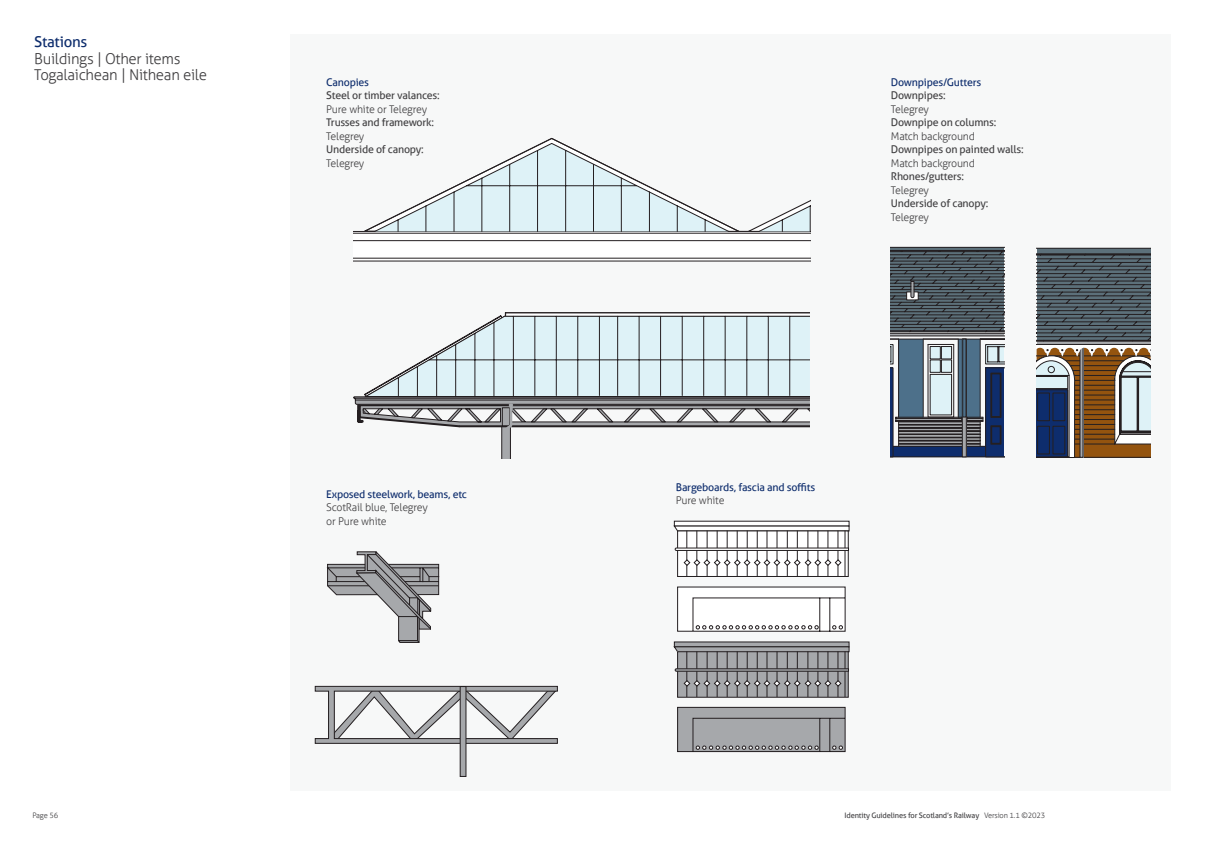
<style>
.page{position:relative;width:1205px;height:851px;background:#fff}
.page>*{position:absolute;margin:0;border:0;box-sizing:border-box;transform-origin:0 0}
.t1{font:300 15px/16.9px "Scot Rail Aller";letter-spacing:-.02em;color:#414042}
.t2{font:15px "Scot Rail Aller";letter-spacing:-.02em;color:#0e2d6d}
.t3{font:10.62px "Scot Rail Aller";letter-spacing:-.02em;color:#414042}
.t4{font:300 10.62px/13.5px "Scot Rail Aller";letter-spacing:-.02em;color:#414042}
.t5{font:10.62px "Scot Rail Aller";letter-spacing:-.02em;color:#0e2d6d}
.t6{font:7.5px "Scot Rail Aller";letter-spacing:-.02em;color:#414042}
.t7{font:300 7.5px "Scot Rail Aller";letter-spacing:-.025em;color:#414042}
.s1{font-weight:300}
</style>
<div class="page">
<div style="left:290px;top:34px;width:880px;height:756px;background:#f7f8f8"></div>
<svg style="left:353px;top:138px;width:457px;height:123px"></svg>
<svg style="left:353px;top:312px;width:457px;height:147px"></svg>
<svg style="left:315px;top:686px;width:243px;height:57px"></svg>
<div style="left:460px;top:686px;width:6px;height:90px;background:#a6a8ab"></div>
<div style="left:460px;top:686px;width:6px;height:90px;border:1px solid #241f21"></div>
<div style="left:399px;top:616px;width:18px;height:24px;background:#a6a8ab"></div>
<div style="left:398px;top:616px;width:20px;height:24px;border:1px solid #241f21"></div>
<svg style="left:398px;top:640px;width:22px;height:2px"></svg>
<svg style="left:327px;top:551px;width:112px;height:78px"></svg>
<div style="left:890px;top:247px;width:114px;height:85px;background:#5c707a"></div>
<hr style="left:890px;top:247px;width:114px;height:1px;background:#241f21">
<svg style="left:890px;top:250px;width:114px;height:207px"></svg>
<div style="left:962px;top:339px;width:4px;height:118px;border:1px solid #241f21"></div>
<div style="left:962px;top:339px;width:4px;height:78px;border:1px solid #241f21"></div>
<svg style="left:1036px;top:248px;width:115px;height:210px;background:#6c6a67"></svg>
<hr style="left:1036px;top:344px;width:114px;height:1px;background:#241f21">
<div style="left:674px;top:521px;width:175px;height:5px;background:#fff"></div>
<svg style="left:673px;top:525px;width:176px;height:6px"></svg>
<div style="left:677px;top:531px;width:171px;height:45px;background:#fff"></div>
<div style="left:677px;top:530px;width:171px;height:46px;border:1px solid #241f21"></div>
<hr style="left:686px;top:530px;width:1px;height:46px;background:#241f21">
<hr style="left:696px;top:530px;width:1px;height:46px;background:#241f21">
<hr style="left:707px;top:530px;width:1px;height:46px;background:#241f21">
<hr style="left:717px;top:530px;width:1px;height:46px;background:#241f21">
<hr style="left:727px;top:530px;width:1px;height:46px;background:#241f21">
<hr style="left:737px;top:530px;width:1px;height:46px;background:#241f21">
<hr style="left:747px;top:530px;width:1px;height:46px;background:#241f21">
<hr style="left:757px;top:530px;width:1px;height:46px;background:#241f21">
<hr style="left:767px;top:530px;width:1px;height:46px;background:#241f21">
<hr style="left:777px;top:530px;width:1px;height:46px;background:#241f21">
<hr style="left:787px;top:530px;width:1px;height:46px;background:#241f21">
<hr style="left:797px;top:530px;width:1px;height:46px;background:#241f21">
<hr style="left:808px;top:530px;width:1px;height:46px;background:#241f21">
<hr style="left:818px;top:530px;width:1px;height:46px;background:#241f21">
<hr style="left:828px;top:530px;width:1px;height:46px;background:#241f21">
<hr style="left:838px;top:530px;width:1px;height:46px;background:#241f21">
<hr style="left:845px;top:530px;width:1px;height:46px;background:#241f21">
<svg style="left:675px;top:547px;width:174px;height:3px"></svg>
<svg style="left:684px;top:559px;width:157px;height:7px"></svg>
<svg style="left:677px;top:586px;width:168px;height:45px"></svg>
<svg style="left:674px;top:642px;width:175px;height:4px"></svg>
<svg style="left:673px;top:646px;width:176px;height:6px"></svg>
<div style="left:677px;top:651px;width:171px;height:46px;background:#a6a8ab"></div>
<div style="left:677px;top:651px;width:171px;height:46px;border:1px solid #241f21"></div>
<hr style="left:686px;top:651px;width:1px;height:45px;background:#241f21">
<hr style="left:696px;top:651px;width:1px;height:45px;background:#241f21">
<hr style="left:707px;top:651px;width:1px;height:45px;background:#241f21">
<hr style="left:717px;top:651px;width:1px;height:45px;background:#241f21">
<hr style="left:727px;top:651px;width:1px;height:45px;background:#241f21">
<hr style="left:737px;top:651px;width:1px;height:45px;background:#241f21">
<hr style="left:747px;top:651px;width:1px;height:45px;background:#241f21">
<hr style="left:757px;top:651px;width:1px;height:45px;background:#241f21">
<hr style="left:767px;top:651px;width:1px;height:45px;background:#241f21">
<hr style="left:777px;top:651px;width:1px;height:45px;background:#241f21">
<hr style="left:787px;top:651px;width:1px;height:45px;background:#241f21">
<hr style="left:797px;top:651px;width:1px;height:45px;background:#241f21">
<hr style="left:808px;top:651px;width:1px;height:45px;background:#241f21">
<hr style="left:818px;top:651px;width:1px;height:45px;background:#241f21">
<hr style="left:828px;top:651px;width:1px;height:45px;background:#241f21">
<hr style="left:838px;top:651px;width:1px;height:45px;background:#241f21">
<hr style="left:845px;top:651px;width:1px;height:45px;background:#241f21">
<svg style="left:675px;top:668px;width:174px;height:3px"></svg>
<svg style="left:684px;top:680px;width:157px;height:6px"></svg>
<svg style="left:677px;top:706px;width:168px;height:46px;background:#9a9b9d"></svg>
<h1 class="t2" style="left:34px;top:32px;width:55px">Stations</h1>
<h1 class="t1" style="left:34px;top:50px;width:174px">Buildings | Other items<br>Togalaichean | Nithean eile</h1>
<p class="t5" style="left:326px;top:75px;width:44px">Canopies</p>
<p class="t3" style="left:326px;top:89px;width:115px">Steel or timber valances:</p>
<p class="t4" style="left:326px;top:102px;width:102px">Pure white or Telegrey</p>
<p class="t3" style="left:326px;top:116px;width:109px">Trusses and framework:</p>
<p class="t4" style="left:326px;top:129px;width:40px">Telegrey</p>
<p class="t3" style="left:326px;top:143px;width:99px">Underside of canopy:</p>
<p class="t4" style="left:326px;top:156px;width:40px">Telegrey</p>
<p class="t7" style="left:32px;top:810px;width:27px">Page 56</p>
<p class="t5" style="left:326px;top:487px;width:142px">Exposed steelwork, beams, etc</p>
<p class="t4" style="left:326px;top:500px;width:103px">ScotRail blue, Telegrey or Pure white</p>
<p class="t5" style="left:891px;top:75px;width:92px">Downpipes/Gutters</p>
<p class="t3" style="left:891px;top:89px;width:56px">Downpipes:</p>
<p class="t4" style="left:891px;top:102px;width:40px">Telegrey</p>
<p class="t3" style="left:891px;top:116px;width:107px">Downpipe on columns:</p>
<p class="t4" style="left:891px;top:129px;width:86px">Match background</p>
<p class="t3" style="left:891px;top:143px;width:134px">Downpipes on painted walls:</p>
<p class="t4" style="left:891px;top:156px;width:86px">Match background</p>
<p class="t3" style="left:891px;top:170px;width:75px">Rhones/gutters:</p>
<p class="t4" style="left:891px;top:183px;width:40px">Telegrey</p>
<p class="t3" style="left:891px;top:197px;width:99px">Underside of canopy:</p>
<p class="t4" style="left:891px;top:210px;width:40px">Telegrey</p>
<p class="t5" style="left:676px;top:480px;width:141px">Bargeboards, fascia and soffits</p>
<p class="t4" style="left:676px;top:493px;width:50px">Pure white</p>
<p class="t6" style="left:844px;top:810px;width:202px">Identity Guidelines for Scotland’s Railway <span class="s1">Version 1.1 ©2023</span></p>
</div>
